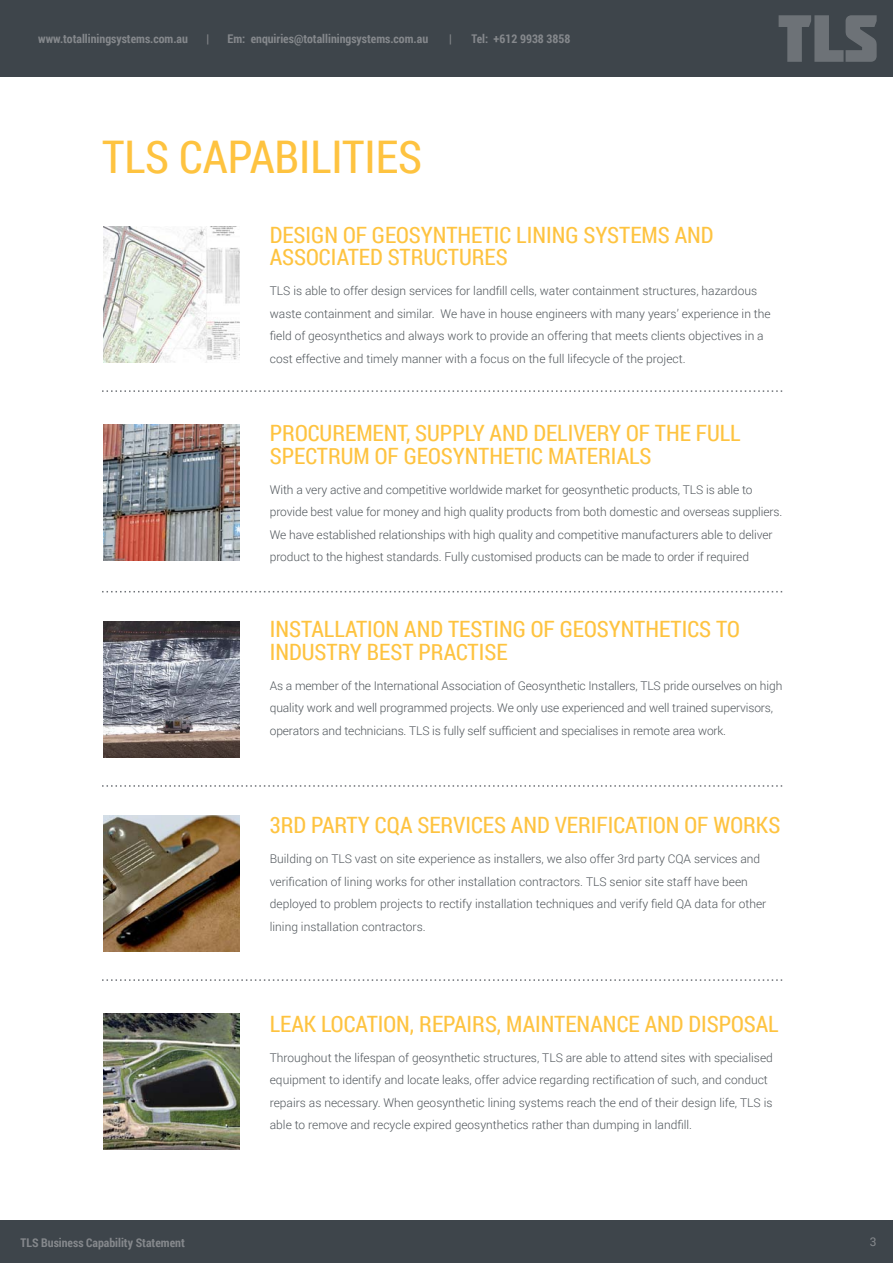
<style>
.page{position:relative;width:893px;height:1263px;background:#fff}
.page>*{position:absolute;margin:0;border:0;box-sizing:border-box;transform-origin:0 0}
.t1{font:45px "Roboto Condensed";color:#fec340}
.t2{font:22.5px "Roboto Condensed";color:#fec340}
.t3{font:300 12px/22.5px "Roboto";color:#50565b}
.t4{font:700 12px "Roboto Condensed";color:#85888c}
.t5{font:12px "Roboto";color:#85888c}
</style>
<div class="page">
<div style="left:0;top:0;width:893px;height:77px;background:#3e454b"></div>
<svg style="left:779px;top:15px;width:98px;height:47px"></svg>
<div style="left:0;top:1220px;width:893px;height:43px;background:#3e454b"></div>
<img style="left:104px;top:226px;width:136px;height:136px">
<img style="left:104px;top:621px;width:136px;height:136px">
<img style="left:104px;top:815px;width:136px;height:136px">
<img style="left:104px;top:1014px;width:136px;height:136px">
<img style="left:104px;top:425px;width:136px;height:136px">
<svg style="left:102px;top:390px;width:680px;height:2px"></svg>
<svg style="left:102px;top:785px;width:680px;height:2px"></svg>
<svg style="left:102px;top:979px;width:680px;height:2px"></svg>
<svg style="left:102px;top:591px;width:680px;height:1px"></svg>
<p class="t4" style="left:38px;top:30px;width:151px">www.totalliningsystems.com.au</p>
<p class="t4" style="left:206px;top:30px;width:4px">|</p>
<p class="t4" style="left:227px;top:30px;width:202px">Em: enquiries@totalliningsystems.com.au</p>
<p class="t4" style="left:449px;top:30px;width:4px">|</p>
<p class="t4" style="left:472px;top:30px;width:100px">Tel: +612 9938 3858</p>
<h1 class="t1" style="left:102px;top:125px;width:321px">TLS CAPABILITIES</h1>
<h2 class="t2" style="left:270px;top:219px;width:25px">DESIGN</h2>
<h2 class="t2" style="left:343px;top:219px;width:42px">OF GEOSYNTHETIC</h2>
<h2 class="t2" style="left:516px;top:219px;width:11px">LINING</h2>
<h2 class="t2" style="left:583px;top:219px;width:14px">SYSTEMS</h2>
<h2 class="t2" style="left:675px;top:219px;width:14px">AND</h2>
<h2 class="t2" style="left:270px;top:241px;width:13px">ASSOCIATED</h2>
<h2 class="t2" style="left:388px;top:241px;width:13px">STRUCTURES</h2>
<p class="t3" style="left:270px;top:279px;width:502px">TLS is able to offer design services for landfill cells, water containment structures, hazardous waste containment and similar. We have in house engineers with many years’ experience in the field of geosynthetics and always work to provide an offering that meets clients objectives in a cost effective and timely manner with a focus on the full lifecycle of the project.</p>
<h2 class="t2" style="left:270px;top:417px;width:26px">PROCUREMENT</h2>
<h2 class="t2" style="left:406px;top:417px;width:22px">, SUPPLY</h2>
<h2 class="t2" style="left:490px;top:417px;width:14px">AND</h2>
<h2 class="t2" style="left:533px;top:417px;width:12px">DELIVERY</h2>
<h2 class="t2" style="left:626px;top:417px;width:42px">OF THE</h2>
<h2 class="t2" style="left:696px;top:417px;width:12px">FULL</h2>
<h2 class="t2" style="left:270px;top:440px;width:14px">SPECTRUM</h2>
<h2 class="t2" style="left:375px;top:440px;width:42px">OF GEOSYNTHETIC</h2>
<h2 class="t2" style="left:548px;top:440px;width:13px">MATERIALS</h2>
<p class="t3" style="left:270px;top:478px;width:514px">With a very active and competitive worldwide market for geosynthetic products, TLS is able to provide best value for money and high quality products from both domestic and overseas suppliers.<br>We have established relationships with high quality and competitive manufacturers able to deliver product to the highest standards. Fully customised products can be made to order if required</p>
<h2 class="t2" style="left:270px;top:614px;width:18px">INSTALLATION</h2>
<h2 class="t2" style="left:404px;top:614px;width:14px">AND</h2>
<h2 class="t2" style="left:448px;top:614px;width:12px">TESTING</h2>
<h2 class="t2" style="left:531px;top:614px;width:42px">OF GEOSYNTHETICS</h2>
<h2 class="t2" style="left:716px;top:614px;width:13px">TO</h2>
<h2 class="t2" style="left:270px;top:636px;width:13px">INDUSTRY</h2>
<h2 class="t2" style="left:367px;top:636px;width:13px">BEST</h2>
<h2 class="t2" style="left:418px;top:636px;width:12px">PRACTISE</h2>
<p class="t3" style="left:270px;top:674px;width:514px">As a member of the International Association of Geosynthetic Installers, TLS pride ourselves on high quality work and well programmed projects. We only use experienced and well trained supervisors, operators and technicians. TLS is fully self sufficient and specialises in remote area work.</p>
<h2 class="t2" style="left:270px;top:809px;width:512px">3RD PARTY CQA SERVICES AND VERIFICATION OF WORKS</h2>
<p class="t3" style="left:270px;top:847px;width:498px">Building on TLS vast on site experience as installers, we also offer 3rd party CQA services and verification of lining works for other installation contractors. TLS senior site staff have been deployed to problem projects to rectify installation techniques and verify field QA data for other lining installation contractors.</p>
<h2 class="t2" style="left:270px;top:1008px;width:389px">LEAK LOCATION, REPAIRS, MAINTENANCE AND</h2>
<h2 class="t2" style="left:688px;top:1008px;width:92px">DISPOSAL</h2>
<p class="t3" style="left:270px;top:1046px;width:505px">Throughout the lifespan of geosynthetic structures, TLS are able to attend sites with specialised equipment to identify and locate leaks, offer advice regarding rectification of such, and conduct repairs as necessary. When geosynthetic lining systems reach the end of their design life, TLS is able to remove and recycle expired geosynthetics rather than dumping in landfill.</p>
<p class="t4" style="left:21px;top:1234px;width:166px">TLS Business Capability Statement</p>
<p class="t5" style="left:870px;top:1233px;width:8px">3</p>
</div>
